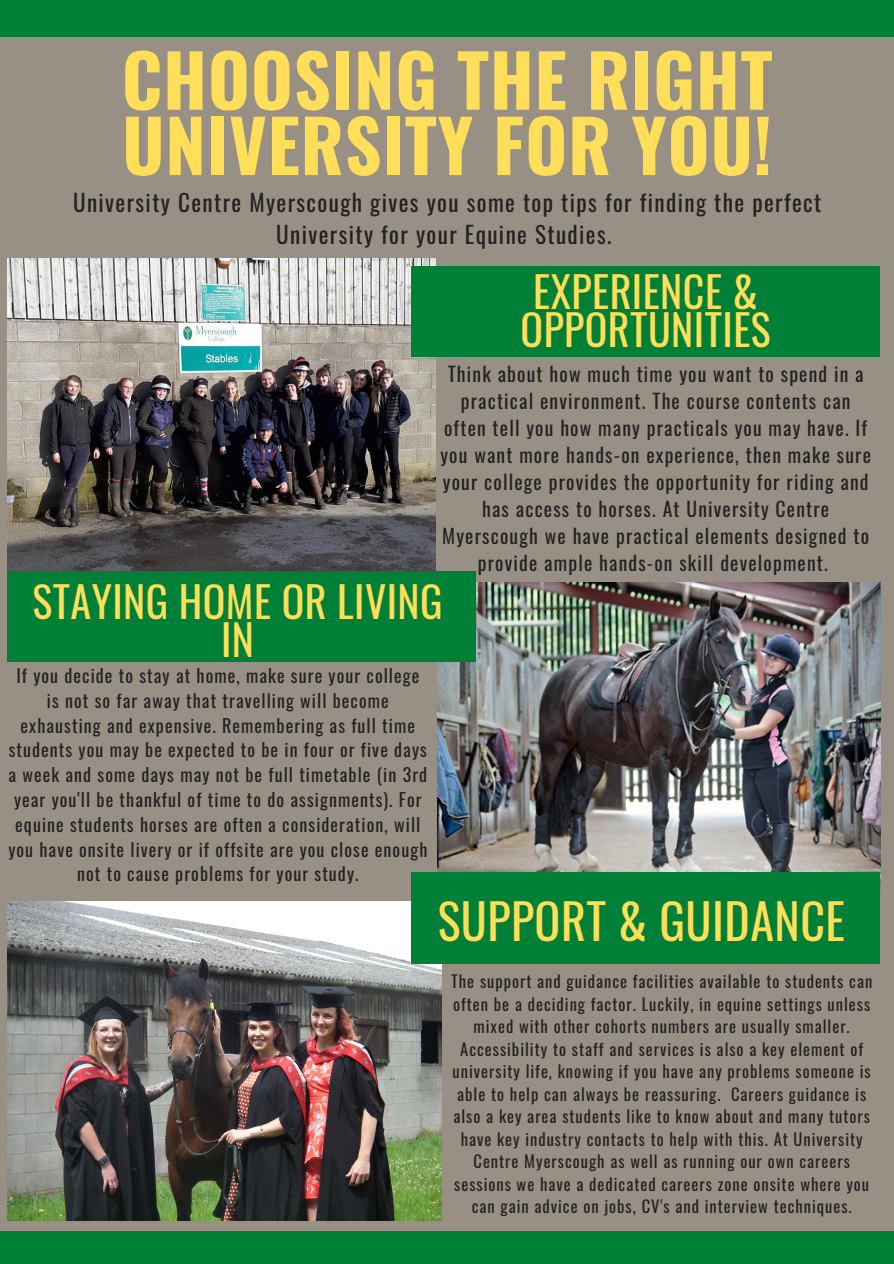
<style>
.page{position:relative;width:894px;height:1264px;background:#fff}
.page>*{position:absolute;margin:0;border:0;box-sizing:border-box;transform-origin:0 0}
.t1{font:700 72px/65.2px "Oswald";letter-spacing:.01em;color:#ffde59}
.t2{font:48px "Oswald";letter-spacing:.01em;color:#ffde59}
.t3{font:42px/37.2px "Oswald";letter-spacing:.01em;color:#ffde59;text-align:center}
.t4{font:23.25px/31.5px "Oswald";letter-spacing:.06em;color:#222;text-align:center}
.t5{font:19.65px/27px "Oswald";letter-spacing:.06em;color:#222;text-align:center}
.t6{font:18px/24.8px "Oswald";letter-spacing:.06em;color:#222;text-align:center}
.t7{font:16.5px/22.5px "Oswald";letter-spacing:.06em;color:#222;text-align:center}
</style>
<div class="page">
<div style="left:0;top:13px;width:893px;height:1240px;background:#989085"></div>
<div style="left:0;top:1230px;width:893px;height:33px;background:#008037"></div>
<div style="left:0;top:0;width:893px;height:37px;background:#008037"></div>
<img style="left:8px;top:258px;width:427px;height:313px">
<img style="left:437px;top:582px;width:442px;height:291px">
<img style="left:8px;top:901px;width:433px;height:319px">
<div style="left:411px;top:267px;width:468px;height:90px;background:#008037"></div>
<div style="left:8px;top:571px;width:468px;height:90px;background:#008037"></div>
<div style="left:411px;top:873px;width:468px;height:90px;background:#008037"></div>
<h1 class="t1" style="left:122px;top:45px;width:652px">CHOOSING THE RIGHT<br>UNIVERSITY FOR YOU!</h1>
<h3 class="t4" style="left:73px;top:186px;width:749px">University Centre Myerscough gives you some top tips for finding the perfect<br>University for your Equine Studies.</h3>
<h3 class="t3" style="left:520px;top:272px;width:252px">EXPERIENCE &amp;<br>OPPORTUNITIES</h3>
<p class="t5" style="left:440px;top:359px;width:432px">Think about how much time you want to spend in a practical environment. The course contents can often tell you how many practicals you may have. If you want more hands-on experience, then make sure your college provides the opportunity for riding and has access to horses. At University Centre Myerscough we have practical elements designed to provide ample hands-on skill development.</p>
<h3 class="t3" style="left:32px;top:582px;width:411px">STAYING HOME OR LIVING<br>IN</h3>
<p class="t6" style="left:8px;top:662px;width:420px">If you decide to stay at home, make sure your college is not so far away that travelling will become exhausting and expensive. Remembering as full time students you may be expected to be in four or five days a week and some days may not be full timetable (in 3rd year you'll be thankful of time to do assignments). For equine students horses are often a consideration, will you have onsite livery or if offsite are you close enough not to cause problems for your study.</p>
<h2 class="t2" style="left:437px;top:883px;width:409px">SUPPORT &amp; GUIDANCE</h2>
<p class="t7" style="left:451px;top:969px;width:422px">The support and guidance facilities available to students can often be a deciding factor. Luckily, in equine settings unless mixed with other cohorts numbers are usually smaller.<br>Accessibility to staff and services is also a key element of university life, knowing if you have any problems someone is able to help can always be reassuring. Careers guidance is also a key area students like to know about and many tutors have key industry contacts to help with this. At University Centre Myerscough as well as running our own careers sessions we have a dedicated careers zone onsite where you can gain advice on jobs, CV's and interview techniques.</p>
</div>
